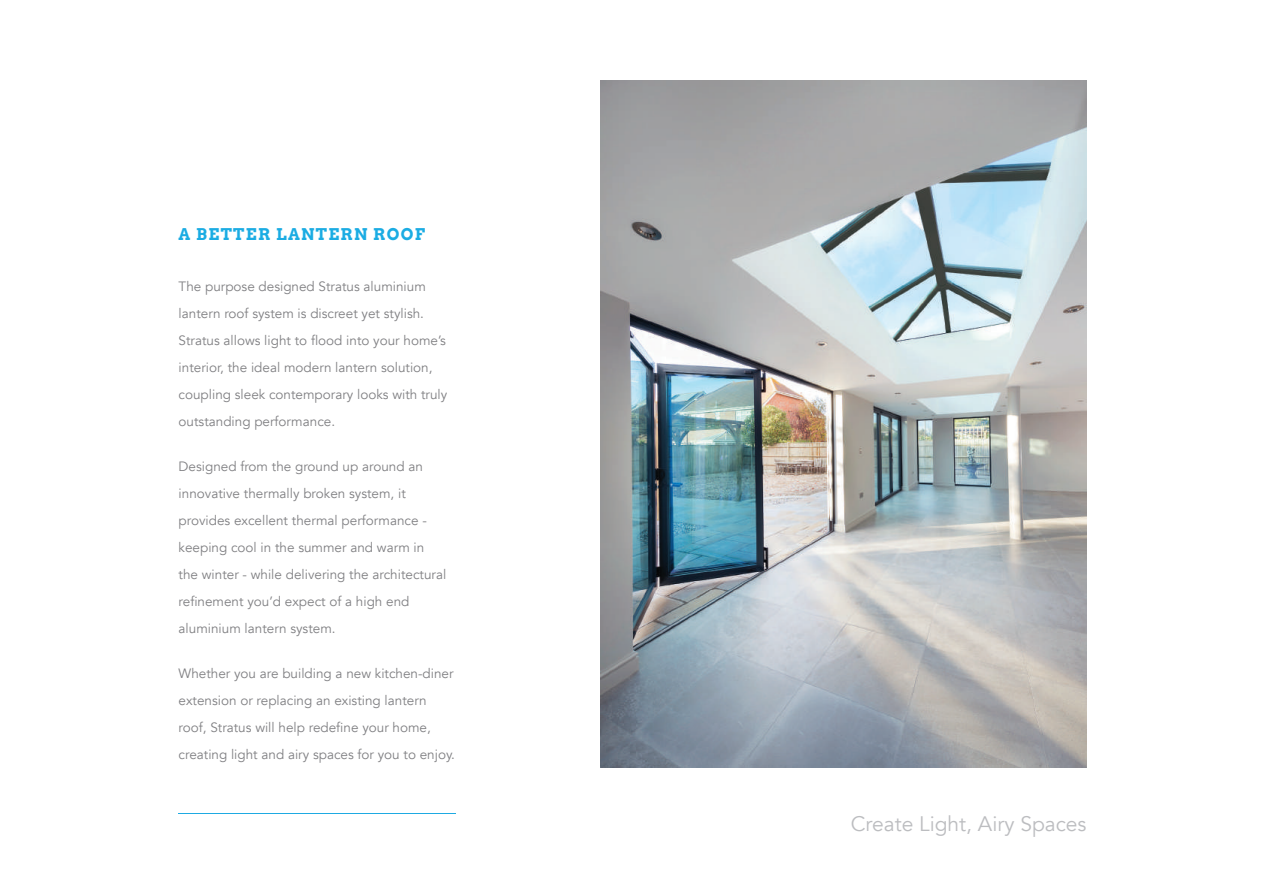
<style>
.page{position:relative;width:1263px;height:893px;background:#fff}
.page>*{position:absolute;margin:0;border:0;box-sizing:border-box;transform-origin:0 0}
.t1{font:21px "Avenir";color:#bcbdc0}
.t2{font:700 16.2px "Arvo";letter-spacing:.08em;color:#1bace3}
.t3{font:13.5px/27px "Avenir";color:#808083}
</style>
<div class="page">
<img style="left:600px;top:81px;width:486px;height:687px">
<hr style="left:179px;top:812px;width:277px;height:1px;background:#1eaae2">
<p class="t2" style="left:179px;top:224px;width:248px">A BETTER LANTERN ROOF</p>
<p class="t3" style="left:179px;top:273px;width:270px">The purpose designed Stratus aluminium lantern roof system is discreet yet stylish.<br>Stratus allows light to flood into your home’s interior, the ideal modern lantern solution, coupling sleek contemporary looks with truly outstanding performance.</p>
<p class="t3" style="left:179px;top:453px;width:269px">Designed from the ground up around an innovative thermally broken system, it provides excellent thermal performance - keeping cool in the summer and warm in the winter - while delivering the architectural refinement you’d expect of a high end aluminium lantern system.</p>
<p class="t3" style="left:179px;top:660px;width:278px">Whether you are building a new kitchen-diner extension or replacing an existing lantern roof, Stratus will help redefine your home, creating light and airy spaces for you to enjoy.</p>
<h1 class="t1" style="left:851px;top:811px;width:237px">Create Light, Airy Spaces</h1>
</div>
